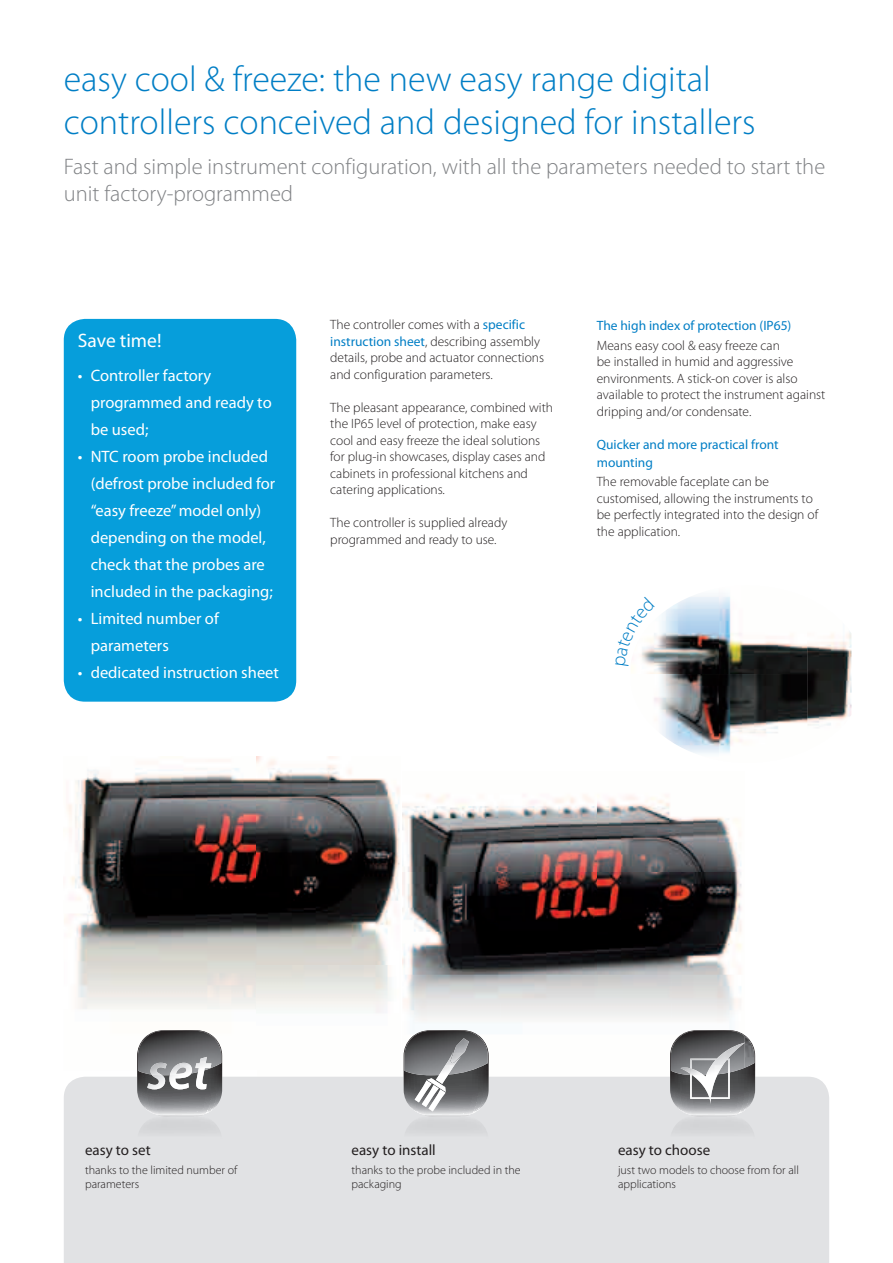
<style>
.page{position:relative;width:893px;height:1263px;background:#fff}
.page>*{position:absolute;margin:0;border:0;box-sizing:border-box;transform-origin:0 0}
.t1{font:300 36px/43.2px "Myriad Pro";color:#007ec5}
.t2{font:300 22.5px/27px "Myriad Pro";color:#808285}
.t3{font:19.5px "Myriad Pro";color:#fff}
.t4{font:16.5px/27px "Myriad Pro";color:#fff}
.t5{font:15px "Myriad Pro";color:#231f20}
.t6{font:300 13.5px/16.5px "Myriad Pro";color:#231f20}
.t7{font:13.5px/18px "Myriad Pro";color:#007ec5}
.t8{font:300 12px/14.4px "Myriad Pro";color:#231f20}
.s1{font-weight:400;color:#007ec5}
</style>
<div class="page">
<img style="left:402px;top:794px;width:340px;height:283px">
<img style="left:476px;top:1030px;width:13px;height:47px">
<img style="left:64px;top:768px;width:192px;height:302px">
<img style="left:256px;top:757px;width:144px;height:256px">
<div style="left:64px;top:1077px;width:765px;height:186px;background:#e1e2e4"></div>
<img style="left:137px;top:1116px;width:85px;height:47px">
<img style="left:158px;top:1115px;width:44px;height:2px">
<img style="left:163px;top:1115px;width:34px;height:1px">
<svg style="left:137px;top:1030px;width:85px;height:85px;background:#8e8f91"></svg>
<img style="left:138px;top:1031px;width:75px;height:44px">
<img style="left:150px;top:1063px;width:17px;height:12px">
<img style="left:170px;top:1063px;width:22px;height:12px">
<img style="left:195px;top:1057px;width:16px;height:15px">
<img style="left:670px;top:1116px;width:85px;height:47px">
<img style="left:691px;top:1115px;width:44px;height:2px">
<img style="left:696px;top:1115px;width:34px;height:1px">
<svg style="left:670px;top:1030px;width:85px;height:85px;background:#818283"></svg>
<img style="left:680px;top:1042px;width:65px;height:33px">
<img style="left:404px;top:1116px;width:85px;height:47px">
<img style="left:425px;top:1115px;width:44px;height:2px">
<img style="left:430px;top:1115px;width:34px;height:1px">
<svg style="left:404px;top:1030px;width:72px;height:85px"></svg>
<img style="left:404px;top:1031px;width:84px;height:44px">
<img style="left:439px;top:1038px;width:30px;height:37px">
<div style="left:64px;top:319px;width:232px;height:383px;background:#069edb;border-radius:21px"></div>
<svg style="left:630px;top:585px;width:234px;height:178px"></svg>
<img style="left:630px;top:588px;width:89px;height:172px">
<img style="left:727px;top:585px;width:21px;height:2px">
<img style="left:807px;top:598px;width:44px;height:152px">
<img style="left:719px;top:674px;width:23px;height:89px">
<svg style="left:630px;top:596px;width:25px;height:70px"></svg>
<h1 class="t1" style="left:64px;top:58px;width:693px">easy cool &amp; freeze: the new easy range digital controllers conceived and designed for installers</h1>
<h2 class="t2" style="left:64px;top:154px;width:763px">Fast and simple instrument configuration, with all the parameters needed to start the unit factory-programmed</h2>
<h3 class="t3" style="left:78px;top:329px;width:85px">Save time!</h3>
<p class="t4" style="left:91px;top:361px;width:183px;text-indent:-13px">• Controller factory programmed and ready to be used;</p>
<p class="t4" style="left:91px;top:442px;width:186px;text-indent:-13px">• NTC room probe included (defrost probe included for “easy freeze” model only) depending on the model, check that the probes are included in the packaging;</p>
<p class="t4" style="left:91px;top:604px;width:130px;text-indent:-13px">• Limited number of parameters</p>
<p class="t4" style="left:78px;top:658px;width:203px">• dedicated instruction sheet</p>
<p class="t6" style="left:330px;top:316px;width:215px">The controller comes with a <span class="s1">specific instruction sheet</span>, describing assembly details, probe and actuator connections and configuration parameters.</p>
<p class="t6" style="left:330px;top:399px;width:224px">The pleasant appearance, combined with the IP65 level of protection, make easy cool and easy freeze the ideal solutions for plug-in showcases, display cases and cabinets in professional kitchens and catering applications.</p>
<p class="t6" style="left:330px;top:514px;width:179px">The controller is supplied already programmed and ready to use.</p>
<p class="t7" style="left:597px;top:316px;width:196px">The high index of protection (IP65)</p>
<p class="t6" style="left:597px;top:337px;width:230px">Means easy cool &amp; easy freeze can<br>be installed in humid and aggressive environments. A stick-on cover is also available to protect the instrument against dripping and/or condensate.</p>
<p class="t7" style="left:597px;top:435px;width:183px">Quicker and more practical front mounting</p>
<p class="t6" style="left:597px;top:474px;width:223px">The removable faceplate can be customised, allowing the instruments to be perfectly integrated into the design of the application.</p>
<p class="t5" style="left:85px;top:1141px;width:67px">easy to set</p>
<p class="t8" style="left:85px;top:1163px;width:154px">thanks to the limited number of parameters</p>
<p class="t5" style="left:351px;top:1141px;width:86px">easy to install</p>
<p class="t8" style="left:351px;top:1163px;width:171px">thanks to the probe included in the packaging</p>
<p class="t5" style="left:618px;top:1141px;width:94px">easy to choose</p>
<p class="t8" style="left:618px;top:1163px;width:182px">just two models to choose from for all applications</p>
</div>
